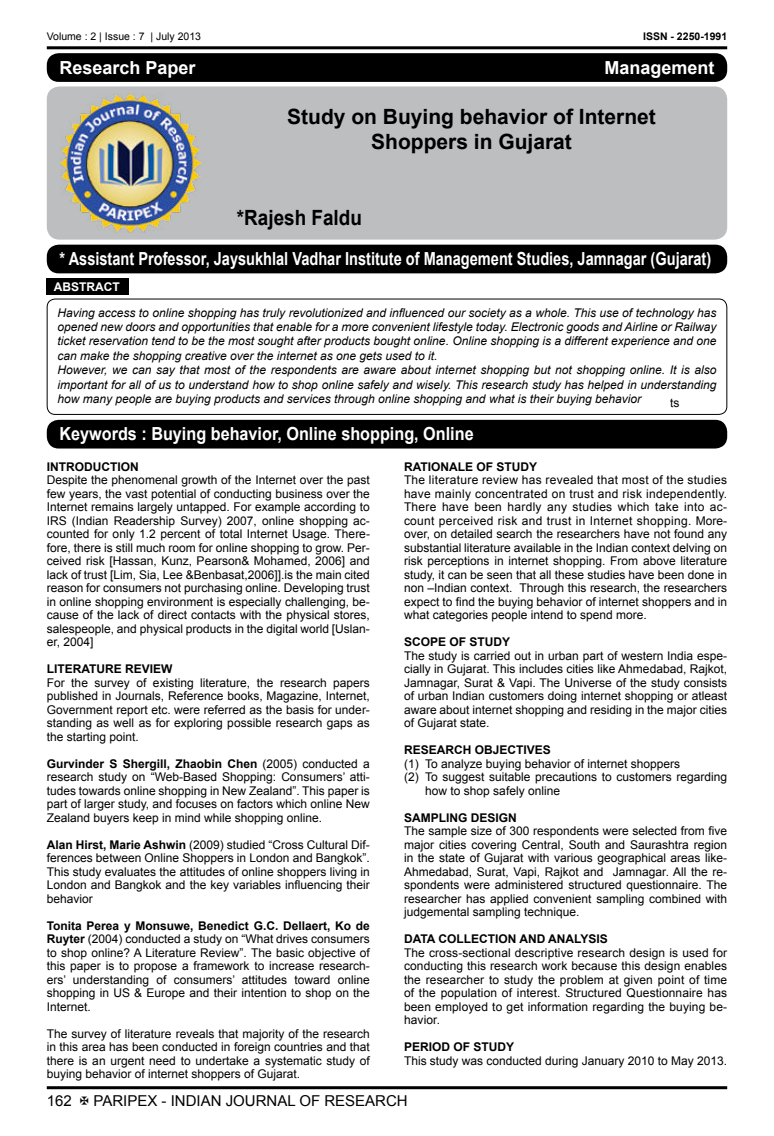
<style>
.page{position:relative;width:774px;height:1136px;background:#fff}
.page>*{position:absolute;margin:0;border:0;box-sizing:border-box;transform-origin:0 0}
.t1{font:700 21px/25.2px "Arial";color:#000;text-align:center}
.t2{font:700 21px "Arial";color:#000;scale:.9 1}
.t3{font:700 18px "Arial";color:#fff;scale:.81 1}
.t4{font:700 18px "Arial";color:#fff;scale:.9 1}
.t5{font:700 18px "Arial";color:#fff}
.t6{font:15px "Arial";color:#000}
.t7{font:12px/13.5px "Arial";color:#000;text-align:justify}
.t8{font:italic 12px/14.4px "Arial";color:#000}
.t9{font:700 12px "Arial";color:#000}
.t10{font:700 12px "Arial";color:#fff}
.t11{font:10.5px "Arial";color:#000}
.t12{font:700 10.5px "Arial";color:#000}
.s1{font-weight:700}
</style>
<div class="page">
<hr style="left:47px;top:46px;width:680px;height:3px;background:#000">
<hr style="left:47px;top:1086px;width:680px;height:3px;background:#000">
<div style="left:47px;top:298px;width:680px;height:117px;border:1px solid #000;border-radius:8px"></div>
<div style="left:47px;top:278px;width:82px;height:17px;background:#000"></div>
<div style="left:47px;top:86px;width:680px;height:153px;background:#bcbec0;border-radius:13px"></div>
<div style="left:47px;top:53px;width:680px;height:29px;background:#000;border-radius:12px"></div>
<img style="left:61px;top:93px;width:139px;height:140px">
<div style="left:47px;top:244px;width:680px;height:29px;background:#000;border-radius:12px"></div>
<div style="left:47px;top:420px;width:680px;height:28px;background:#000;border-radius:12px"></div>
<p class="t11" style="left:47px;top:33px;width:156px">Volume : 2 | Issue : 7 | July 2013</p>
<p class="t12" style="left:643px;top:33px;width:86px">ISSN - 2250-1991</p>
<h2 class="t5" style="left:60px;top:61px;width:138px">Research Paper</h2>
<h2 class="t5" style="left:604px;top:61px;width:112px">Management</h2>
<h1 class="t1" style="left:287px;top:106px;width:370px">Study on Buying behavior of Internet<br>Shoppers in Gujarat</h1>
<h1 class="t2" style="left:237px;top:209px;width:140px">*Rajesh Faldu</h1>
<h2 class="t3" style="left:60px;top:252px;width:806px">* Assistant Professor, Jaysukhlal Vadhar Institute of Management Studies, Jamnagar (Gujarat)</h2>
<p class="t10" style="left:54px;top:282px;width:67px">ABSTRACT</p>
<p class="t8" style="left:57px;top:305px;width:661px">Having access to online shopping has truly revolutionized and influenced our society as a whole. This use of technology has opened new doors and opportunities that enable for a more convenient lifestyle today. Electronic goods and Airline or Railway ticket reservation tend to be the most sought after products bought online. Online shopping is a different experience and one can make the shopping creative over the internet as one gets used to it.<br>However, we can say that most of the respondents are aware about internet shopping but not shopping online. It is also important for all of us to understand how to shop online safely and wisely. This research study has helped in understanding how many people are buying products and services through online shopping and what is their buying behavior</p>
<p class="t7" style="left:670px;top:396px;width:11px">ts</p>
<h2 class="t4" style="left:60px;top:427px;width:462px">Keywords : Buying behavior, Online shopping, Online</h2>
<p class="t9" style="left:47px;top:462px;width:93px">INTRODUCTION</p>
<p class="t7" style="left:47px;top:474px;width:325px">Despite the phenomenal growth of the Internet over the past few years, the vast potential of conducting business over the Internet remains largely untapped. For example according to IRS (Indian Readership Survey) 2007, online shopping ac&shy;counted for only 1.2 percent of total Internet Usage. There&shy;fore, there is still much room for online shopping to grow. Per&shy;ceived risk [Hassan, Kunz, Pearson&amp; Mohamed, 2006] and lack of trust [Lim, Sia, Lee &amp;Benbasat,2006]].is the main cited reason for consumers not purchasing online. Developing trust in online shopping environment is especially challenging, be&shy;cause of the lack of direct contacts with the physical stores, salespeople, and physical products in the digital world [Uslan&shy;er, 2004]</p>
<p class="t9" style="left:47px;top:664px;width:127px">LITERATURE REVIEW</p>
<p class="t7" style="left:47px;top:676px;width:325px">For the survey of existing literature, the research papers published in Journals, Reference books, Magazine, Internet, Government report etc. were referred as the basis for under&shy;standing as well as for exploring possible research gaps as the starting point.</p>
<p class="t7" style="left:47px;top:757px;width:325px"><span class="s1">Gurvinder S Shergill, Zhaobin Chen</span> (2005) conducted a research study on “Web-Based Shopping: Consumers’ atti&shy;tudes towards online shopping in New Zealand”. This paper is part of larger study, and focuses on factors which online New Zealand buyers keep in mind while shopping online.</p>
<p class="t7" style="left:47px;top:838px;width:325px"><span class="s1">Alan Hirst, Marie Ashwin</span> (2009) studied “Cross Cultural Dif&shy;ferences between Online Shoppers in London and Bangkok”.<br>This study evaluates the attitudes of online shoppers living in London and Bangkok and the key variables influencing their behavior</p>
<p class="t7" style="left:47px;top:919px;width:325px"><span class="s1">Tonita Perea y Monsuwe, Benedict G.C. Dellaert, Ko de Ruyter</span> (2004) conducted a study on “What drives consumers to shop online? A Literature Review”. The basic objective of this paper is to propose a framework to increase research&shy;ers’ understanding of consumers’ attitudes toward online shopping in US &amp; Europe and their intention to shop on the Internet.</p>
<p class="t7" style="left:47px;top:1027px;width:325px">The survey of literature reveals that majority of the research in this area has been conducted in foreign countries and that there is an urgent need to undertake a systematic study of buying behavior of internet shoppers of Gujarat.</p>
<p class="t9" style="left:404px;top:462px;width:135px">RATIONALE OF STUDY</p>
<p class="t7" style="left:404px;top:474px;width:325px">The literature review has revealed that most of the studies have mainly concentrated on trust and risk independently.<br>There have been hardly any studies which take into ac&shy;count perceived risk and trust in Internet shopping. More&shy;over, on detailed search the researchers have not found any substantial literature available in the Indian context delving on risk perceptions in internet shopping. From above literature study, it can be seen that all these studies have been done in non –Indian context. Through this research, the researchers expect to find the buying behavior of internet shoppers and in what categories people intend to spend more.</p>
<p class="t9" style="left:404px;top:637px;width:108px">SCOPE OF STUDY</p>
<p class="t7" style="left:404px;top:649px;width:325px">The study is carried out in urban part of western India espe&shy;cially in Gujarat. This includes cities like Ahmedabad, Rajkot, Jamnagar, Surat &amp; Vapi. The Universe of the study consists of urban Indian customers doing internet shopping or atleast aware about internet shopping and residing in the major cities of Gujarat state.</p>
<p class="t9" style="left:404px;top:745px;width:148px">RESEARCH OBJECTIVES</p>
<p class="t7" style="left:404px;top:757px;width:278px">(1) To analyze buying behavior of internet shoppers</p>
<p class="t7" style="left:404px;top:771px;width:325px">(2) To suggest suitable precautions to customers regarding</p>
<p class="t7" style="left:425px;top:784px;width:136px">how to shop safely online</p>
<p class="t9" style="left:404px;top:813px;width:114px">SAMPLING DESIGN</p>
<p class="t7" style="left:404px;top:824px;width:325px">The sample size of 300 respondents were selected from five major cities covering Central, South and Saurashtra region in the state of Gujarat with various geographical areas like-Ahmedabad, Surat, Vapi, Rajkot and Jamnagar. All the re&shy;spondents were administered structured questionnaire. The researcher has applied convenient sampling combined with judgemental sampling technique.</p>
<p class="t9" style="left:404px;top:934px;width:205px">DATA COLLECTION AND ANALYSIS</p>
<p class="t7" style="left:404px;top:946px;width:325px">The cross-sectional descriptive research design is used for conducting this research work because this design enables the researcher to study the problem at given point of time of the population of interest. Structured Questionnaire has been employed to get information regarding the buying be&shy;havior.</p>
<p class="t9" style="left:404px;top:1042px;width:112px">PERIOD OF STUDY</p>
<p class="t7" style="left:404px;top:1054px;width:325px">This study was conducted during January 2010 to May 2013.</p>
<p class="t6" style="left:47px;top:1094px;width:27px">162</p>
<p class="t6" style="left:93px;top:1094px;width:316px">PARIPEX - INDIAN JOURNAL OF RESEARCH</p>
</div>
